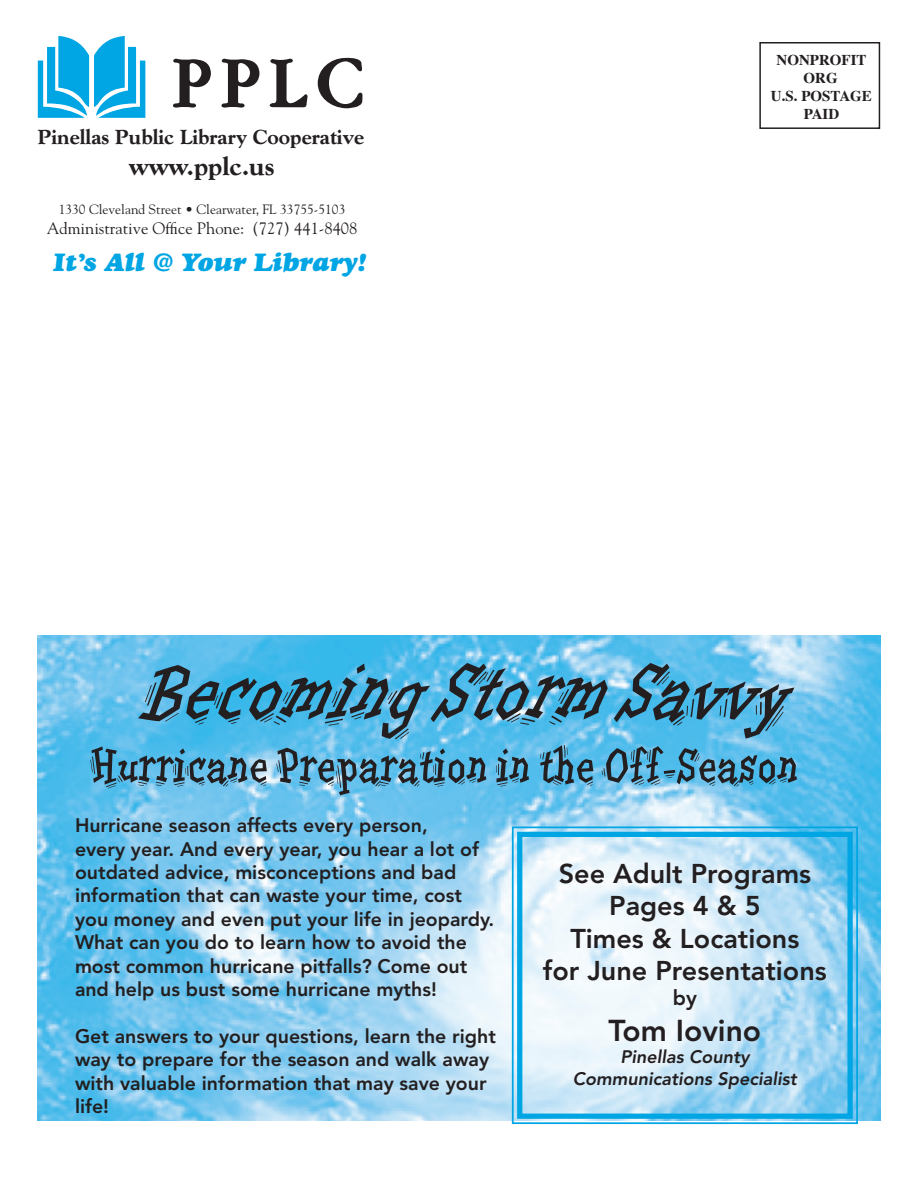
<style>
.page{position:relative;width:918px;height:1188px;background:#fff}
.page>*{position:absolute;margin:0;border:0;box-sizing:border-box;transform-origin:0 0}
.t1{font:italic 85.5px "Tremor ITC";color:#231f20}
.t2{font:52.5px "Tremor ITC";color:#231f20}
.t3{font:800 30px "Avenir";color:#231f20}
.t4{font:800 27px/32.4px "Avenir";color:#231f20;text-align:center}
.t5{font:italic 25.5px "Goudy Heavyface";color:#00a5e3}
.t6{font:800 25.5px "Goudy";color:#231f20}
.t7{font:800 21px "Avenir";color:#231f20}
.t8{font:800 20.7px "Goudy";color:#231f20}
.t9{font:800 19.5px/23.4px "Avenir";color:#231f20}
.t10{font:italic 800 18px/21.6px "Avenir";color:#231f20;text-align:center}
.t11{font:16.5px "Goudy";color:#231f20}
.t12{font:700 15px/18px "Times";color:#231f20;text-align:center}
.t13{font:13.5px "Goudy";color:#231f20}
</style>
<div class="page">
<svg style="left:759px;top:42px;width:121px;height:87px"></svg>
<svg style="left:38px;top:36px;width:107px;height:82px"></svg>
<svg style="left:173px;top:58px;width:38px;height:50px"></svg>
<svg style="left:269px;top:59px;width:39px;height:48px"></svg>
<svg style="left:221px;top:58px;width:39px;height:50px"></svg>
<svg style="left:318px;top:57px;width:45px;height:52px"></svg>
<img style="left:38px;top:636px;width:842px;height:486px">
<svg style="left:512px;top:826px;width:346px;height:298px"></svg>
<svg style="left:517px;top:832px;width:336px;height:287px"></svg>
<p class="t8" style="left:38px;top:125px;width:328px">Pinellas Public Library Cooperative</p>
<h3 class="t6" style="left:129px;top:151px;width:147px">www.pplc.us</h3>
<p class="t13" style="left:59px;top:201px;width:288px">1330 Cleveland Street • Clearwater, FL 33755-5103</p>
<p class="t11" style="left:47px;top:218px;width:312px">Administrative Office Phone: (727) 441-8408</p>
<h3 class="t5" style="left:53px;top:246px;width:315px">It’s All @ Your Library!</h3>
<p class="t12" style="left:771px;top:50px;width:102px">NONPROFIT<br>ORG<br>U.S. POSTAGE<br>PAID</p>
<h1 class="t1" style="left:134px;top:642px;width:658px">BecomingStormSavvy</h1>
<h2 class="t2" style="left:90px;top:735px;width:710px">Hurricane Preparation in the Off-Season</h2>
<p class="t9" style="left:75px;top:814px;width:421px">Hurricane season affects every person,<br>every year. And every year, you hear a lot of outdated advice, misconceptions and bad information that can waste your time, cost you money and even put your life in jeopardy.<br>What can you do to learn how to avoid the most common hurricane pitfalls? Come out and help us bust some hurricane myths!</p>
<p class="t9" style="left:75px;top:1024px;width:422px">Get answers to your questions, learn the right way to prepare for the season and walk away with valuable information that may save your life!</p>
<h3 class="t4" style="left:543px;top:857px;width:285px">See Adult Programs<br>Pages 4 &amp; 5<br>Times &amp; Locations<br>for June Presentations</h3>
<p class="t7" style="left:673px;top:986px;width:26px">by</p>
<h3 class="t3" style="left:609px;top:1013px;width:154px">Tom Iovino</h3>
<p class="t10" style="left:573px;top:1046px;width:226px">Pinellas County<br>Communications Specialist</p>
</div>
